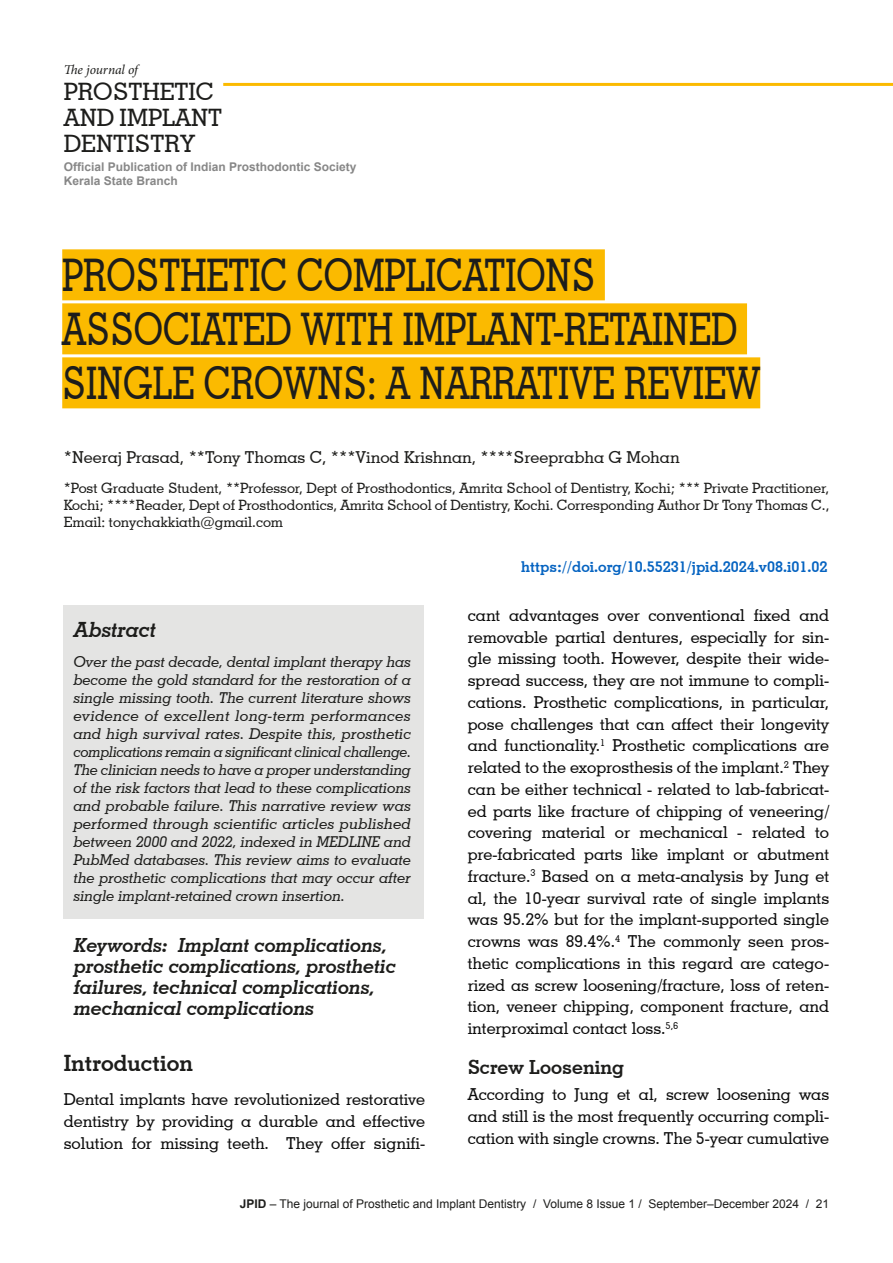
<style>
.page{position:relative;width:893px;height:1263px;background:#fff}
.page>*{position:absolute;margin:0;border:0;box-sizing:border-box;transform-origin:0 0}
._001_MainTitle{font:500 45px/54px "Geometric Slab 703 BT";color:#1d1d1b;scale:.8 1}
.t1{font:500 24px/26.2px "Geometric Slab 703 BT";color:#1d1d1b}
._003_SubHeading{font:700 22.5px "Geometric Slab 703 BT";color:#1d1d1b}
._005_AbstractHeading{font:italic 700 21px "Geometric Slab 703 BT";color:#1d1d1b}
._004_SubHeading2{font:italic 700 19.5px/21px "Geometric Slab 703 BT";color:#1d1d1b}
._004_SubHeading2-2{font:700 19.5px "Geometric Slab 703 BT";color:#1d1d1b}
.t2{font:500 16.5px/21.8px "Geometric Slab 703 BT";color:#0d0d0d;text-align:justify}
.author{font:500 16.5px "Geometric Slab 703 BT";color:#1d1d1b}
._006_AbstractBody{font:italic 500 15px/18px "Geometric Slab 703 BT";color:#1d1d1b;text-align:justify}
._003_SubHeading-2{font:700 15px "Geometric Slab 703 BT";color:#0563c1}
._002_Body_copy{font:500 14.25px/17.1px "Geometric Slab 703 BT";color:#1d1d1b;text-align:justify}
.t3{font:italic 13.5px "Minion Pro";letter-spacing:-.01em;color:#1d1d1b}
.t4{font:12px "Arial";color:#1d1d1b}
.t5{font:700 12px/14.4px "Arial";color:#878787}
.s1{font-weight:700}
</style>
<div class="page">
<hr style="left:223px;top:83px;width:670px;height:3px;background:#fbba00">
<div style="left:62px;top:249px;width:543px;height:51px;background:#fbba00"></div>
<div style="left:62px;top:303px;width:685px;height:51px;background:#fbba00"></div>
<div style="left:62px;top:357px;width:698px;height:51px;background:#fbba00"></div>
<div style="left:63px;top:605px;width:361px;height:314px;background:#e4e4e3"></div>
<p class="t3" style="left:64px;top:60px;width:76px">The journal of</p>
<h2 class="t1" style="left:64px;top:78px;width:160px">PROSTHETIC<br>AND IMPLANT<br>DENTISTRY</h2>
<p class="t5" style="left:64px;top:160px;width:294px">Official Publication of Indian Prosthodontic Society<br>Kerala State Branch</p>
<p class="_001_MainTitle" style="left:62px;top:248px;width:874px">PROSTHETIC COMPLICATIONS<br>ASSOCIATED WITH IMPLANT-RETAINED<br>SINGLE CROWNS: A NARRATIVE REVIEW</p>
<p class="author" style="left:64px;top:447px;width:617px">*Neeraj Prasad, **Tony Thomas C, ***Vinod Krishnan, ****Sreeprabha G Mohan</p>
<p class="_002_Body_copy" style="left:64px;top:479px;width:767px">*Post Graduate Student, **Professor, Dept of Prosthodontics, Amrita School of Dentistry, Kochi; *** Private Practitioner, Kochi; ****Reader, Dept of Prosthodontics, Amrita School of Dentistry, Kochi. Corresponding Author Dr Tony Thomas C., Email: tonychakkiath@gmail.com</p>
<p class="_005_AbstractHeading" style="left:74px;top:616px;width:84px">Abstract</p>
<p class="_006_AbstractBody" style="left:74px;top:653px;width:339px">Over the past decade, dental implant therapy has become the gold standard for the restoration of a single missing tooth. The current literature shows evidence of excellent long-term performances and high survival rates. Despite this, prosthetic complications remain a significant clinical challenge.<br>The clinician needs to have a proper understanding of the risk factors that lead to these complications and probable failure. This narrative review was performed through scientific articles published between 2000 and 2022, indexed in MEDLINE and PubMed databases. This review aims to evaluate the prosthetic complications that may occur after single implant-retained crown insertion.</p>
<p class="_004_SubHeading2" style="left:74px;top:934px;width:324px">Keywords: Implant complications, prosthetic complications, prosthetic failures, technical complications, mechanical complications</p>
<p class="_003_SubHeading" style="left:64px;top:1049px;width:131px">Introduction</p>
<p class="t2" style="left:64px;top:1088px;width:363px">Dental implants have revolutionized restorative dentistry by providing a durable and effective solution for missing teeth. They offer signifi-</p>
<p class="_003_SubHeading-2" style="left:521px;top:558px;width:308px">https://doi.org/10.55231/jpid.2024.v08.i01.02</p>
<p class="t2" style="left:468px;top:604px;width:363px">cant advantages over conventional fixed and removable partial dentures, especially for sin&shy;gle missing tooth. However, despite their wide&shy;spread success, they are not immune to compli&shy;cations. Prosthetic complications, in particular, pose challenges that can affect their longevity and functionality.<sup>1</sup> Prosthetic complications are related to the exoprosthesis of the implant.<sup>2</sup> They can be either technical - related to lab-fabricat&shy;ed parts like fracture of chipping of veneering/ covering material or mechanical - related to pre-fabricated parts like implant or abutment fracture.<sup>3</sup> Based on a meta-analysis by Jung et al, the 10-year survival rate of single implants was 95.2% but for the implant-supported single crowns was 89.4%.<sup>4</sup> The commonly seen pros&shy;thetic complications in this regard are catego&shy;rized as screw loosening/fracture, loss of reten&shy;tion, veneer chipping, component fracture, and interproximal contact loss.<sup>5,6</sup></p>
<p class="_004_SubHeading2-2" style="left:468px;top:1055px;width:158px">Screw Loosening</p>
<p class="t2" style="left:468px;top:1083px;width:363px">According to Jung et al, screw loosening was and still is the most frequently occurring compli&shy;cation with single crowns. The 5-year cumulative</p>
<p class="t4" style="left:240px;top:1196px;width:591px"><span class="s1">JPID</span> – The journal of Prosthetic and Implant Dentistry / Volume 8 Issue 1 / September–December 2024 / 21</p>
</div>
